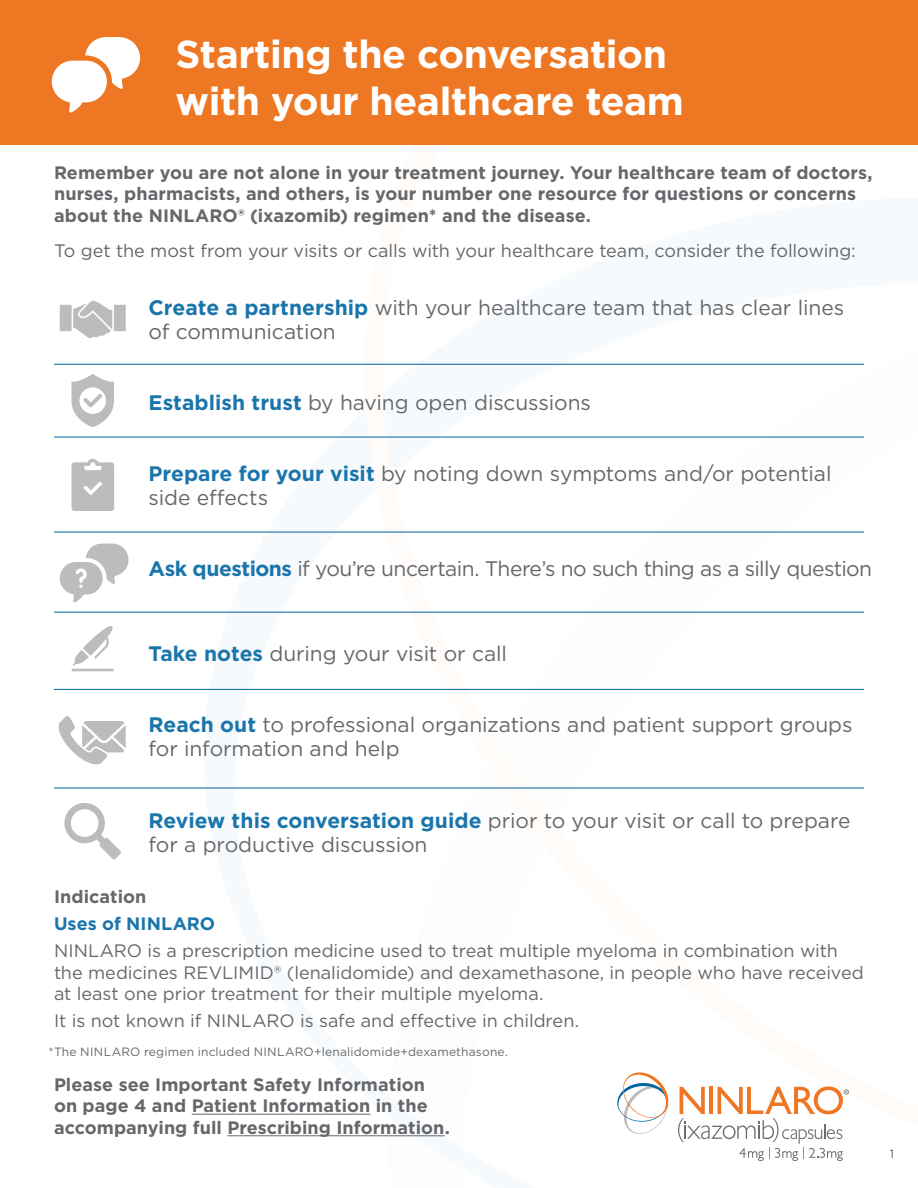
<style>
.page{position:relative;width:918px;height:1188px;background:#fff}
.page>*{position:absolute;margin:0;border:0;box-sizing:border-box;transform-origin:0 0}
.t1{font:700 39px/46.8px "Gotham";letter-spacing:-.01em;color:#fff}
.t2{font:21px/24px "Gotham";letter-spacing:-.01em;color:#65676b}
.t3{font:21px "Gotham";letter-spacing:-.03em;color:#65676b}
.t4{font:18px/21.6px "Gotham";letter-spacing:-.005em;color:#65676b}
.t5{font:700 18px/21.6px "Gotham";letter-spacing:.005em;color:#65676b}
.t6{font:700 18px "Gotham";color:#1a75ab}
.t7{font:12px "Gotham";letter-spacing:.02em;color:#65676b}
.t8{font:12px "Gotham";color:#54555a}
.s1{font-weight:700;color:#1a75ab}
</style>
<div class="page">
<svg style="left:284px;top:363px;width:580px;height:774px"></svg>
<svg style="left:617px;top:1069px;width:54px;height:68px"></svg>
<svg style="left:678px;top:1086px;width:171px;height:75px"></svg>
<div style="left:0;top:0;width:918px;height:145px;background:#ee7723"></div>
<hr style="left:192px;top:1114px;width:178px;height:1px;background:#65676b">
<hr style="left:227px;top:1135px;width:218px;height:1px;background:#65676b">
<svg style="left:60px;top:301px;width:66px;height:37px"></svg>
<svg style="left:71px;top:374px;width:43px;height:53px"></svg>
<svg style="left:60px;top:544px;width:69px;height:59px"></svg>
<svg style="left:71px;top:459px;width:43px;height:52px;background:#c6c4c4"></svg>
<svg style="left:73px;top:626px;width:40px;height:40px"></svg>
<hr style="left:71px;top:669px;width:43px;height:2px;background:#bdbbbb">
<svg style="left:58px;top:716px;width:68px;height:49px"></svg>
<svg style="left:64px;top:803px;width:57px;height:57px"></svg>
<hr style="left:54px;top:364px;width:810px;height:1px;background:#0065a2">
<hr style="left:54px;top:437px;width:810px;height:1px;background:#0065a2">
<hr style="left:54px;top:532px;width:810px;height:1px;background:#0065a2">
<hr style="left:54px;top:612px;width:810px;height:1px;background:#0065a2">
<hr style="left:54px;top:689px;width:810px;height:1px;background:#0065a2">
<hr style="left:54px;top:788px;width:810px;height:1px;background:#0065a2">
<svg style="left:52px;top:37px;width:88px;height:76px"></svg>
<h1 class="t1" style="left:176px;top:31px;width:510px">Starting the conversation with your healthcare team</h1>
<p class="t5" style="left:54px;top:161px;width:820px">Remember you are not alone in your treatment journey. Your healthcare team of doctors, nurses, pharmacists, and others, is your number one resource for questions or concerns about the NINLARO® (ixazomib) regimen* and the disease.</p>
<p class="t4" style="left:54px;top:239px;width:803px">To get the most from your visits or calls with your healthcare team, consider the following:</p>
<p class="t2" style="left:148px;top:295px;width:697px"><span class="s1">Create a partnership</span> with your healthcare team that has clear lines of communication</p>
<p class="t2" style="left:148px;top:390px;width:444px"><span class="s1">Establish trust</span> by having open discussions</p>
<p class="t2" style="left:148px;top:461px;width:685px"><span class="s1">Prepare for your visit</span> by noting down symptoms and/or potential side effects</p>
<p class="t3" style="left:148px;top:556px;width:725px"><span class="s1">Ask questions</span> if you’re uncertain. There’s no such thing as a silly question</p>
<p class="t2" style="left:148px;top:641px;width:360px"><span class="s1">Take notes</span> during your visit or call</p>
<p class="t2" style="left:148px;top:713px;width:706px"><span class="s1">Reach out</span> to professional organizations and patient support groups for information and help</p>
<p class="t2" style="left:148px;top:808px;width:704px"><span class="s1">Review this conversation guide</span> prior to your visit or call to prepare for a productive discussion</p>
<p class="t5" style="left:54px;top:886px;width:94px">Indication</p>
<p class="t6" style="left:54px;top:912px;width:163px">Uses of NINLARO</p>
<p class="t4" style="left:54px;top:940px;width:811px">NINLARO is a prescription medicine used to treat multiple myeloma in combination with the medicines REVLIMID® (lenalidomide) and dexamethasone, in people who have received at least one prior treatment for their multiple myeloma.</p>
<p class="t4" style="left:54px;top:1010px;width:527px">It is not known if NINLARO is safe and effective in children.</p>
<p class="t7" style="left:49px;top:1044px;width:461px">*The NINLARO regimen included NINLARO+lenalidomide+dexamethasone.</p>
<p class="t5" style="left:54px;top:1074px;width:397px">Please see Important Safety Information on page 4 and Patient Information in the accompanying full Prescribing Information.</p>
<p class="t8" style="left:890px;top:1146px;width:6px">1</p>
</div>
